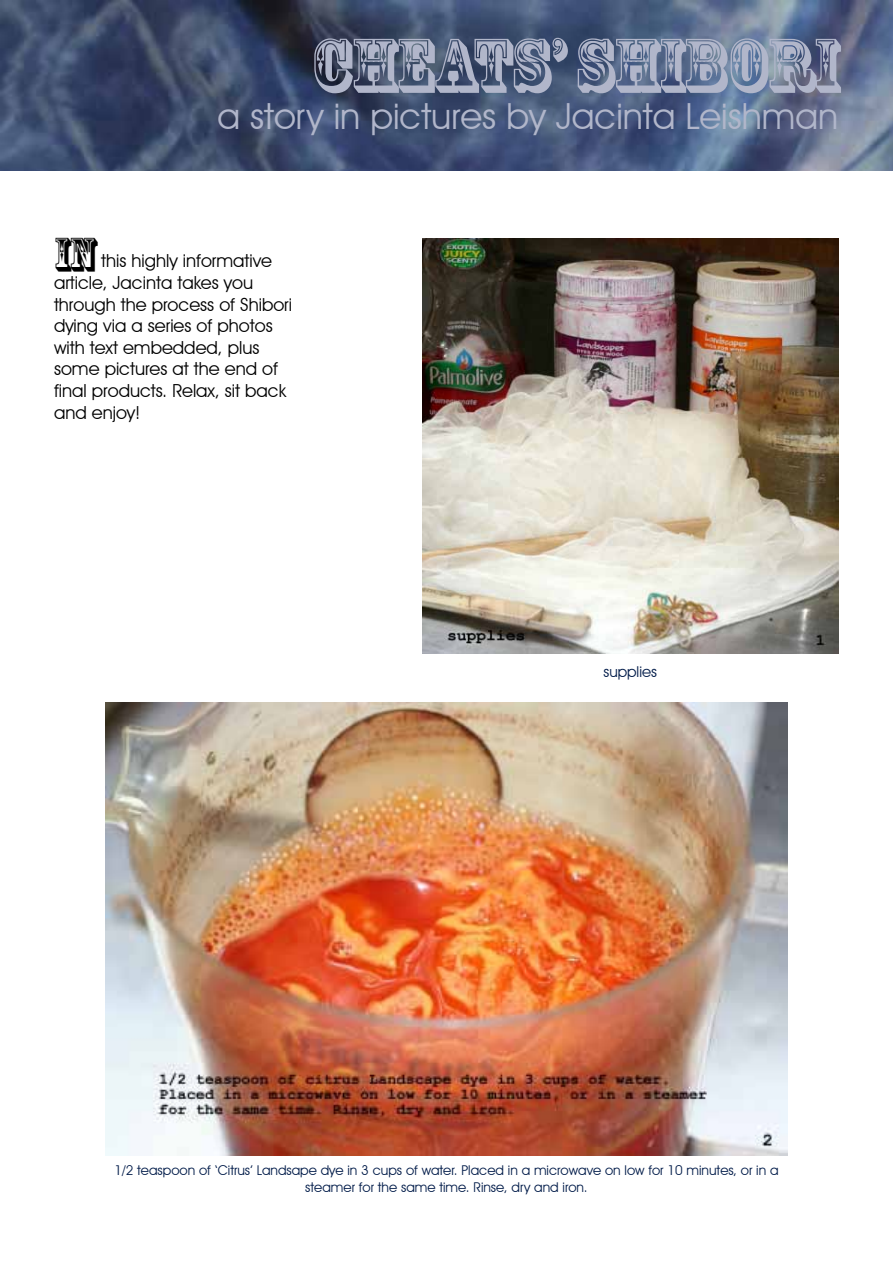
<style>
.page{position:relative;width:893px;height:1263px;background:#fff}
.page>*{position:absolute;margin:0;border:0;box-sizing:border-box;transform-origin:0 0}
.t1{font:72px "Rosewood Std";color:#b1b6ca}
.t2{font:45px "Rosewood Std";color:#000}
.t3{font:36px "Avant Garde IT Cby BT";color:#b1b6ca}
.t4{font:18px/21.6px "Avant Garde IT Cby BT";color:#000}
.t5{font:15px "Avant Garde IT Cby BT";color:#001b49}
.t6{font:13.5px/16.2px "Avant Garde IT Cby BT";color:#001b49;text-align:center}
</style>
<div class="page">
<img style="left:0;top:0;width:893px;height:170px">
<img style="left:422px;top:238px;width:416px;height:416px">
<img style="left:106px;top:703px;width:681px;height:453px">
<h1 class="t1" style="left:310px;top:23px;width:529px">CHEATS’ SHIBORI</h1>
<h3 class="t3" style="left:217px;top:94px;width:622px">a story in pictures by Jacinta Leishman</h3>
<h2 class="t2" style="left:54px;top:228px;width:44px">IN</h2>
<p class="t4" style="left:54px;top:250px;width:239px;text-indent:47px">this highly informative article, Jacinta takes you through the process of Shibori dying via a series of photos with text embedded, plus some pictures at the end of final products. Relax, sit back and enjoy!</p>
<p class="t5" style="left:603px;top:662px;width:55px">supplies</p>
<p class="t6" style="left:114px;top:1162px;width:666px">1/2 teaspoon of ‘Citrus’ Landsape dye in 3 cups of water. Placed in a microwave on low for 10 minutes, or in a steamer for the same time. Rinse, dry and iron.</p>
</div>
